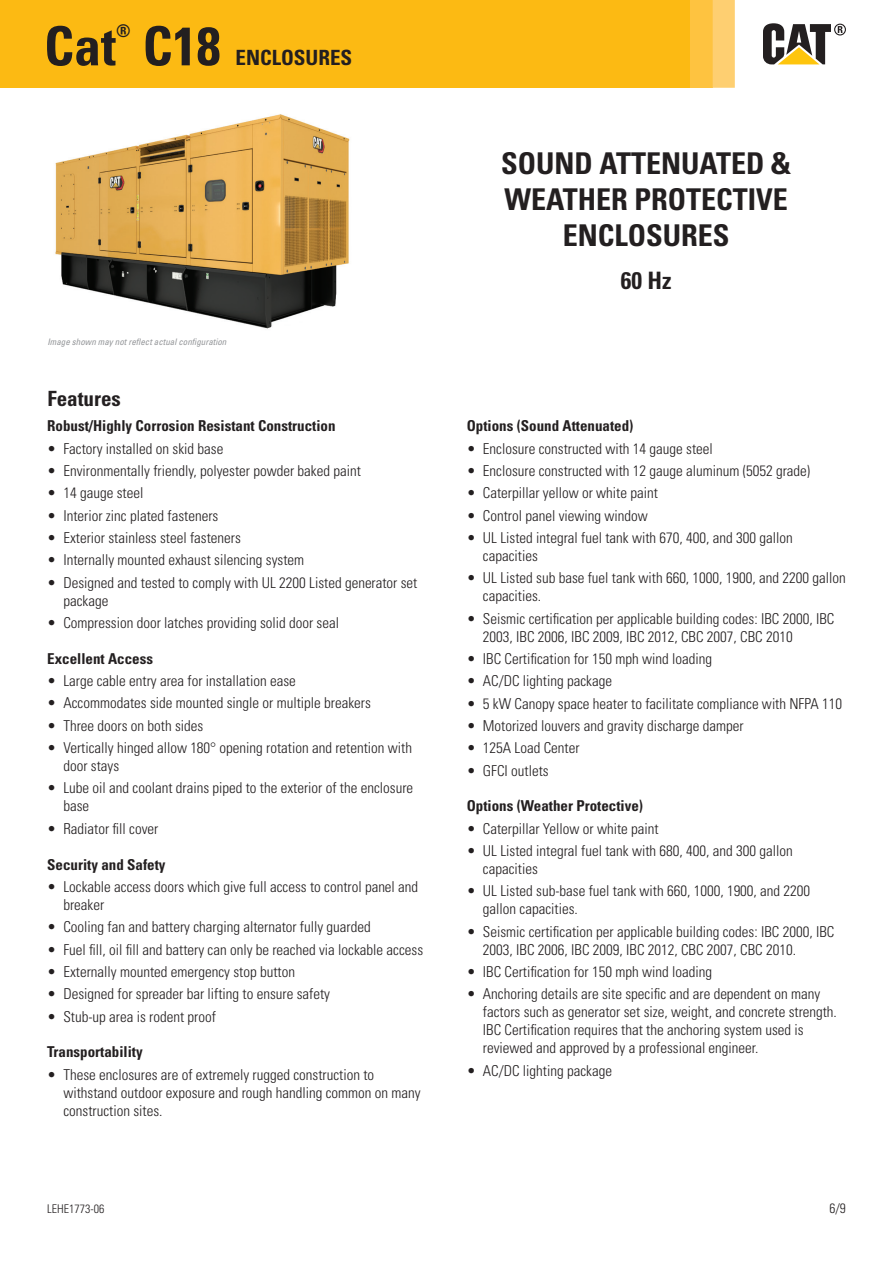
<style>
.page{position:relative;width:893px;height:1263px;background:#fff}
.page>*{position:absolute;margin:0;border:0;box-sizing:border-box;transform-origin:0 0}
.t1{font:700 condensed 54px "Univers LT Std";color:#231f20}
.t2{font:700 condensed 30px/36px "Univers LT Std";color:#231f20;text-align:center}
.t3{font:700 condensed 24px "Univers LT Std";color:#231f20}
.t4{font:700 condensed 21px "Univers LT Std";color:#231f20}
.t5{font:700 condensed 17.55px "Univers LT Std";color:#231f20}
.t6{font:300 condensed 15px/18px "Univers LT Std";color:#231f20}
.t7{font:700 condensed 15px "Univers LT Std";color:#231f20}
.t8{font:300 condensed 13.5px "Univers LT Std";color:#231f20}
.t9{font:300 condensed 12px "Univers LT Std";color:#231f20}
.t10{font:italic condensed 9px "Univers LT Std";color:#939598}
</style>
<div class="page">
<svg style="left:763px;top:23px;width:83px;height:41px"></svg>
<div style="left:0;top:0;width:690px;height:88px;background:#fcba13"></div>
<div style="left:690px;top:0;width:23px;height:88px;background:#fec340"></div>
<div style="left:713px;top:0;width:22px;height:88px;background:#fecf71"></div>
<img style="left:55px;top:114px;width:295px;height:215px">
<p class="t5" style="left:116px;top:20px;width:16px">®</p>
<h1 class="t1" style="left:143px;top:13px;width:79px">C18</h1>
<h1 class="t1" style="left:44px;top:13px;width:74px">Cat</h1>
<h3 class="t4" style="left:236px;top:45px;width:118px">ENCLOSURES</h3>
<p class="t10" style="left:47px;top:336px;width:180px">Image shown may not reflect actual configuration</p>
<p class="t4" style="left:47px;top:385px;width:75px">Features</p>
<p class="t7" style="left:47px;top:417px;width:290px">Robust/Highly Corrosion Resistant Construction</p>
<p class="t6" style="left:47px;top:439px;width:178px">• Factory installed on skid base</p>
<p class="t6" style="left:47px;top:462px;width:315px">• Environmentally friendly, polyester powder baked paint</p>
<p class="t6" style="left:47px;top:484px;width:98px">• 14 gauge steel</p>
<p class="t6" style="left:47px;top:506px;width:173px">• Interior zinc plated fasteners</p>
<p class="t6" style="left:47px;top:529px;width:195px">• Exterior stainless steel fasteners</p>
<p class="t6" style="left:47px;top:551px;width:258px">• Internally mounted exhaust silencing system</p>
<p class="t6" style="left:63px;top:573px;width:356px;text-indent:-16px">• Designed and tested to comply with UL 2200 Listed generator set package</p>
<p class="t6" style="left:47px;top:614px;width:293px">• Compression door latches providing solid door seal</p>
<p class="t7" style="left:47px;top:649px;width:107px">Excellent Access</p>
<p class="t6" style="left:47px;top:672px;width:250px">• Large cable entry area for installation ease</p>
<p class="t6" style="left:47px;top:694px;width:325px">• Accommodates side mounted single or multiple breakers</p>
<p class="t6" style="left:47px;top:716px;width:158px">• Three doors on both sides</p>
<p class="t6" style="left:63px;top:739px;width:350px;text-indent:-16px">• Vertically hinged allow 180° opening rotation and retention with door stays</p>
<p class="t6" style="left:63px;top:779px;width:351px;text-indent:-16px">• Lube oil and coolant drains piped to the exterior of the enclosure base</p>
<p class="t6" style="left:47px;top:819px;width:113px">• Radiator fill cover</p>
<p class="t7" style="left:47px;top:855px;width:120px">Security and Safety</p>
<p class="t6" style="left:63px;top:878px;width:356px;text-indent:-16px">• Lockable access doors which give full access to control panel and breaker</p>
<p class="t6" style="left:47px;top:918px;width:325px">• Cooling fan and battery charging alternator fully guarded</p>
<p class="t6" style="left:47px;top:940px;width:377px">• Fuel fill, oil fill and battery can only be reached via lockable access</p>
<p class="t6" style="left:47px;top:962px;width:249px">• Externally mounted emergency stop button</p>
<p class="t6" style="left:47px;top:985px;width:284px">• Designed for spreader bar lifting to ensure safety</p>
<p class="t6" style="left:47px;top:1007px;width:170px">• Stub-up area is rodent proof</p>
<p class="t7" style="left:47px;top:1043px;width:97px">Transportability</p>
<p class="t6" style="left:63px;top:1065px;width:359px;text-indent:-16px">• These enclosures are of extremely rugged construction to withstand outdoor exposure and rough handling common on many construction sites.</p>
<p class="t2" style="left:501px;top:146px;width:291px">SOUND ATTENUATED &amp;<br>WEATHER PROTECTIVE<br>ENCLOSURES</p>
<p class="t3" style="left:621px;top:265px;width:52px">60 Hz</p>
<p class="t7" style="left:467px;top:417px;width:168px">Options (Sound Attenuated)</p>
<p class="t6" style="left:467px;top:439px;width:248px">• Enclosure constructed with 14 gauge steel</p>
<p class="t6" style="left:467px;top:462px;width:345px">• Enclosure constructed with 12 gauge aluminum (5052 grade)</p>
<p class="t6" style="left:467px;top:484px;width:193px">• Caterpillar yellow or white paint</p>
<p class="t6" style="left:467px;top:506px;width:183px">• Control panel viewing window</p>
<p class="t6" style="left:483px;top:529px;width:311px;text-indent:-16px">• UL Listed integral fuel tank with 670, 400, and 300 gallon capacities</p>
<p class="t6" style="left:483px;top:569px;width:364px;text-indent:-16px">• UL Listed sub base fuel tank with 660, 1000, 1900, and 2200 gallon capacities.</p>
<p class="t6" style="left:483px;top:609px;width:353px;text-indent:-16px">• Seismic certification per applicable building codes: IBC 2000, IBC<br>2003, IBC 2006, IBC 2009, IBC 2012, CBC 2007, CBC 2010</p>
<p class="t6" style="left:467px;top:650px;width:247px">• IBC Certification for 150 mph wind loading</p>
<p class="t6" style="left:467px;top:672px;width:147px">• AC/DC lighting package</p>
<p class="t6" style="left:467px;top:694px;width:377px">• 5 kW Canopy space heater to facilitate compliance with NFPA 110</p>
<p class="t6" style="left:467px;top:717px;width:278px">• Motorized louvers and gravity discharge damper</p>
<p class="t6" style="left:467px;top:739px;width:114px">• 125A Load Center</p>
<p class="t6" style="left:467px;top:761px;width:84px">• GFCI outlets</p>
<p class="t7" style="left:467px;top:797px;width:178px">Options (Weather Protective)</p>
<p class="t6" style="left:467px;top:819px;width:193px">• Caterpillar Yellow or white paint</p>
<p class="t6" style="left:483px;top:842px;width:311px;text-indent:-16px">• UL Listed integral fuel tank with 680, 400, and 300 gallon capacities</p>
<p class="t6" style="left:483px;top:882px;width:329px;text-indent:-16px">• UL Listed sub-base fuel tank with 660, 1000, 1900, and 2200 gallon capacities.</p>
<p class="t6" style="left:483px;top:922px;width:353px;text-indent:-16px">• Seismic certification per applicable building codes: IBC 2000, IBC<br>2003, IBC 2006, IBC 2009, IBC 2012, CBC 2007, CBC 2010.</p>
<p class="t6" style="left:467px;top:963px;width:247px">• IBC Certification for 150 mph wind loading</p>
<p class="t6" style="left:483px;top:985px;width:355px;text-indent:-16px">• Anchoring details are site specific and are dependent on many factors such as generator set size, weight, and concrete strength.<br>IBC Certification requires that the anchoring system used is reviewed and approved by a professional engineer.</p>
<p class="t6" style="left:467px;top:1061px;width:147px">• AC/DC lighting package</p>
<p class="t9" style="left:47px;top:1201px;width:59px">LEHE1773-06</p>
<p class="t8" style="left:829px;top:1200px;width:18px">6/9</p>
</div>
